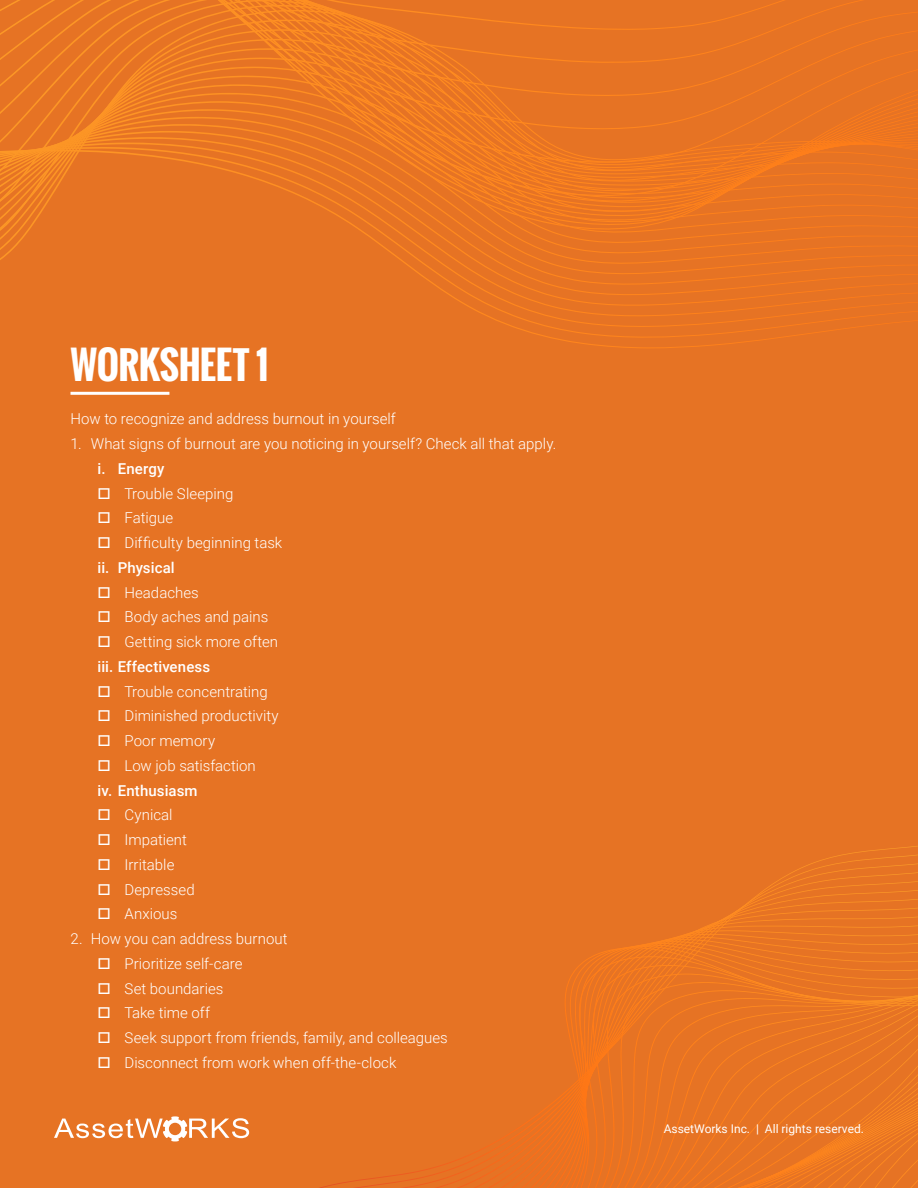
<style>
.page{position:relative;width:918px;height:1188px;background:#e67324}
.page>*{position:absolute;margin:0;border:0;box-sizing:border-box;transform-origin:0 0}
.t1{font:700 37.5px "Oswald";letter-spacing:-.01em;color:#fff}
.t2{font:300 15px/24.8px "Roboto";color:#fff}
.t3{font:500 15px "Roboto";letter-spacing:.005em;color:#fff}
.t4{font:12px "Roboto";color:#fff}
</style>
<div class="page">
<svg style="left:565px;top:947px;width:353px;height:62px"></svg>
<svg style="left:578px;top:956px;width:340px;height:53px"></svg>
<svg style="left:593px;top:965px;width:325px;height:44px"></svg>
<svg style="left:602px;top:974px;width:316px;height:35px"></svg>
<svg style="left:609px;top:982px;width:309px;height:27px"></svg>
<svg style="left:617px;top:990px;width:301px;height:19px"></svg>
<svg style="left:664px;top:1000px;width:254px;height:9px"></svg>
<svg style="left:673px;top:1004px;width:245px;height:5px"></svg>
<svg style="left:319px;top:1009px;width:599px;height:179px"></svg>
<svg style="left:54px;top:1116px;width:195px;height:25px"></svg>
<hr style="left:71px;top:392px;width:98px;height:3px;background:#fff">
<svg style="left:0;top:231px;width:918px;height:29px"></svg>
<svg style="left:0;top:0;width:218px;height:190px"></svg>
<svg style="left:302px;top:197px;width:616px;height:34px"></svg>
<svg style="left:218px;top:163px;width:700px;height:34px"></svg>
<svg style="left:218px;top:0;width:700px;height:163px"></svg>
<svg style="left:222px;top:0;width:696px;height:130px"></svg>
<svg style="left:234px;top:0;width:684px;height:96px"></svg>
<svg style="left:259px;top:0;width:606px;height:63px"></svg>
<h1 class="t1" style="left:71px;top:337px;width:200px">WORKSHEET 1</h1>
<p class="t2" style="left:71px;top:406px;width:327px">How to recognize and address burnout in yourself</p>
<p class="t2" style="left:71px;top:431px;width:487px">1. What signs of burnout are you noticing in yourself? Check all that apply.</p>
<p class="t3" style="left:98px;top:458px;width:69px">i. Energy</p>
<p class="t2" style="left:125px;top:480px;width:159px">Trouble Sleeping<br>Fatigue<br>Difficulty beginning task</p>
<p class="t3" style="left:98px;top:557px;width:79px">ii. Physical</p>
<p class="t2" style="left:125px;top:579px;width:155px">Headaches<br>Body aches and pains<br>Getting sick more often</p>
<p class="t3" style="left:98px;top:656px;width:114px">iii. Effectiveness</p>
<p class="t2" style="left:125px;top:678px;width:156px">Trouble concentrating<br>Diminished productivity<br>Poor memory<br>Low job satisfaction</p>
<p class="t3" style="left:98px;top:780px;width:102px">iv. Enthusiasm</p>
<p class="t2" style="left:125px;top:802px;width:72px">Cynical<br>Impatient<br>Irritable<br>Depressed<br>Anxious</p>
<p class="t2" style="left:125px;top:926px;width:325px;text-indent:-54px">2. How you can address burnout<br>Prioritize self-care<br>Set boundaries<br>Take time off<br>Seek support from friends, family, and colleagues<br>Disconnect from work when off-the-clock</p>
<p class="t4" style="left:664px;top:1121px;width:202px">AssetWorks Inc. | All rights reserved.</p>
</div>
